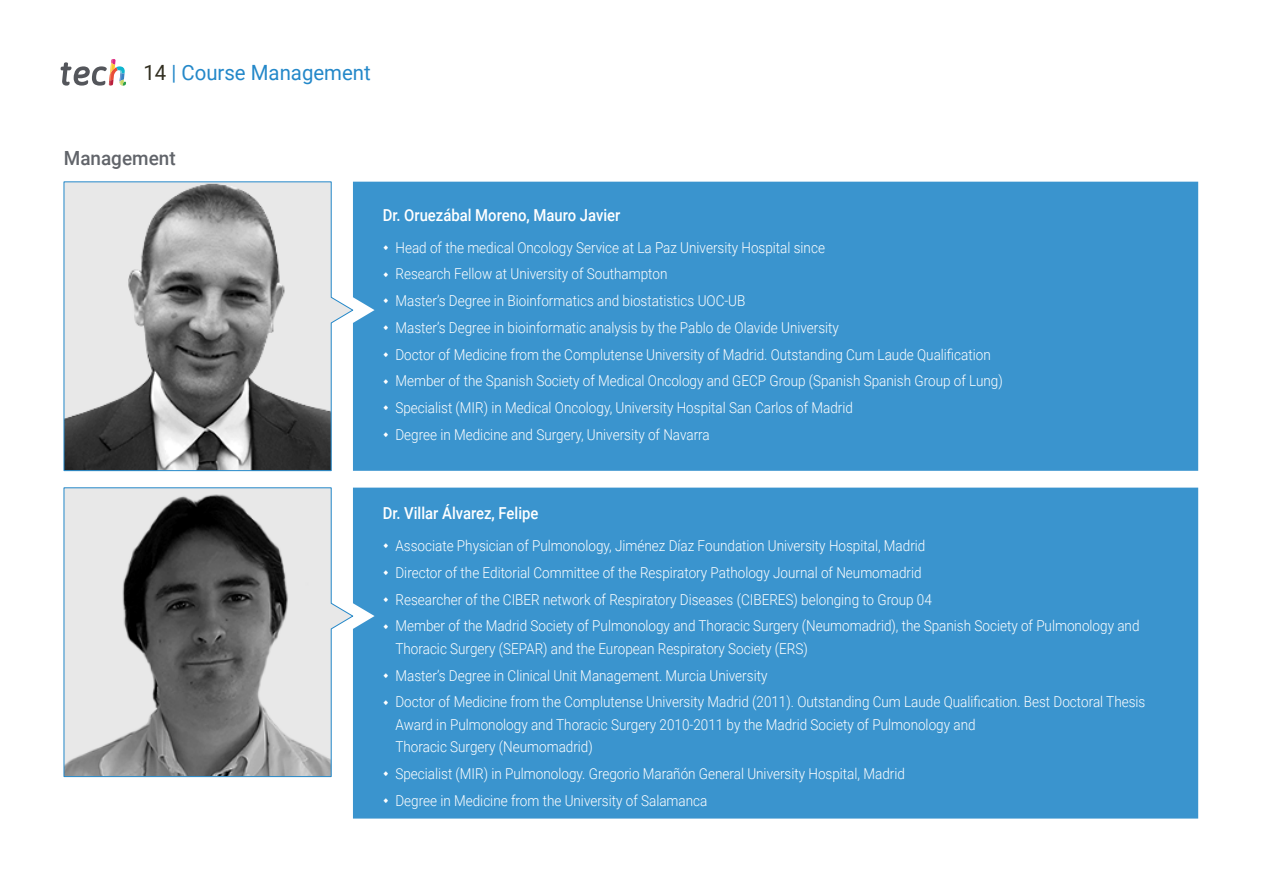
<style>
.page{position:relative;width:1263px;height:893px;background:#fff}
.page>*{position:absolute;margin:0;border:0;box-sizing:border-box;transform-origin:0 0}
.t1{font:21px "Roboto";color:#2488c9}
.t2{font:500 19.5px "Roboto";color:#61646a}
.t3{font:500 16.5px "Roboto";color:#fff;scale:.9 1}
.t4{font:300 15px/26.7px "Roboto";color:#fff;scale:.9 1}
.s1{color:#312e20}
</style>
<div class="page">
<svg style="left:61px;top:59px;width:65px;height:27px"></svg>
<div style="left:353px;top:182px;width:845px;height:289px;background:#3a94ce"></div>
<div style="left:353px;top:488px;width:845px;height:331px;background:#3a94ce"></div>
<svg style="left:64px;top:181px;width:289px;height:290px;background:#a9aaab"></svg>
<svg style="left:64px;top:487px;width:289px;height:290px;background:#a2a3a4"></svg>
<svg style="left:384px;top:245px;width:4px;height:5px"></svg>
<svg style="left:384px;top:272px;width:4px;height:5px"></svg>
<svg style="left:384px;top:298px;width:4px;height:5px"></svg>
<svg style="left:384px;top:325px;width:4px;height:5px"></svg>
<svg style="left:384px;top:352px;width:4px;height:5px"></svg>
<svg style="left:384px;top:379px;width:4px;height:5px"></svg>
<svg style="left:384px;top:405px;width:4px;height:5px"></svg>
<svg style="left:384px;top:432px;width:4px;height:5px"></svg>
<svg style="left:384px;top:543px;width:4px;height:5px"></svg>
<svg style="left:384px;top:570px;width:4px;height:5px"></svg>
<svg style="left:384px;top:597px;width:4px;height:5px"></svg>
<svg style="left:384px;top:624px;width:4px;height:5px"></svg>
<svg style="left:384px;top:673px;width:4px;height:5px"></svg>
<svg style="left:384px;top:700px;width:4px;height:5px"></svg>
<svg style="left:384px;top:771px;width:4px;height:5px"></svg>
<svg style="left:384px;top:798px;width:4px;height:5px"></svg>
<h1 class="t1" style="left:144px;top:57px;width:229px"><span class="s1">14</span> | Course Management</h1>
<h2 class="t2" style="left:64px;top:144px;width:113px">Management</h2>
<p class="t3" style="left:383px;top:203px;width:266px">Dr. Oruezábal Moreno, Mauro Javier</p>
<p class="t4" style="left:395px;top:233px;width:676px">Head of the medical Oncology Service at La Paz University Hospital since<br>Research Fellow at University of Southampton<br>Master’s Degree in Bioinformatics and biostatistics UOC-UB<br>Master’s Degree in bioinformatic analysis by the Pablo de Olavide University<br>Doctor of Medicine from the Complutense University of Madrid. Outstanding Cum Laude Qualification Member of the Spanish Society of Medical Oncology and GECP Group (Spanish Spanish Group of Lung)<br>Specialist (MIR) in Medical Oncology, University Hospital San Carlos of Madrid<br>Degree in Medicine and Surgery, University of Navarra</p>
<p class="t3" style="left:383px;top:502px;width:175px">Dr. Villar Álvarez, Felipe</p>
<p class="t4" style="left:395px;top:532px;width:828px">Associate Physician of Pulmonology, Jiménez Díaz Foundation University Hospital, Madrid<br>Director of the Editorial Committee of the Respiratory Pathology Journal of Neumomadrid<br>Researcher of the CIBER network of Respiratory Diseases (CIBERES) belonging to Group 04<br>Member of the Madrid Society of Pulmonology and Thoracic Surgery (Neumomadrid), the Spanish Society of Pulmonology and</p>
<p class="t4" style="left:395px;top:635px;width:835px">Thoracic Surgery (SEPAR) and the European Respiratory Society (ERS)<br>Master’s Degree in Clinical Unit Management. Murcia University<br>Doctor of Medicine from the Complutense University Madrid (2011). Outstanding Cum Laude Qualification. Best Doctoral Thesis</p>
<p class="t4" style="left:395px;top:713px;width:646px;line-height:22.5px">Award in Pulmonology and Thoracic Surgery 2010-2011 by the Madrid Society of Pulmonology and<br>Thoracic Surgery (Neumomadrid)</p>
<p class="t4" style="left:395px;top:760px;width:567px">Specialist (MIR) in Pulmonology. Gregorio Marañón General University Hospital, Madrid<br>Degree in Medicine from the University of Salamanca</p>
</div>
